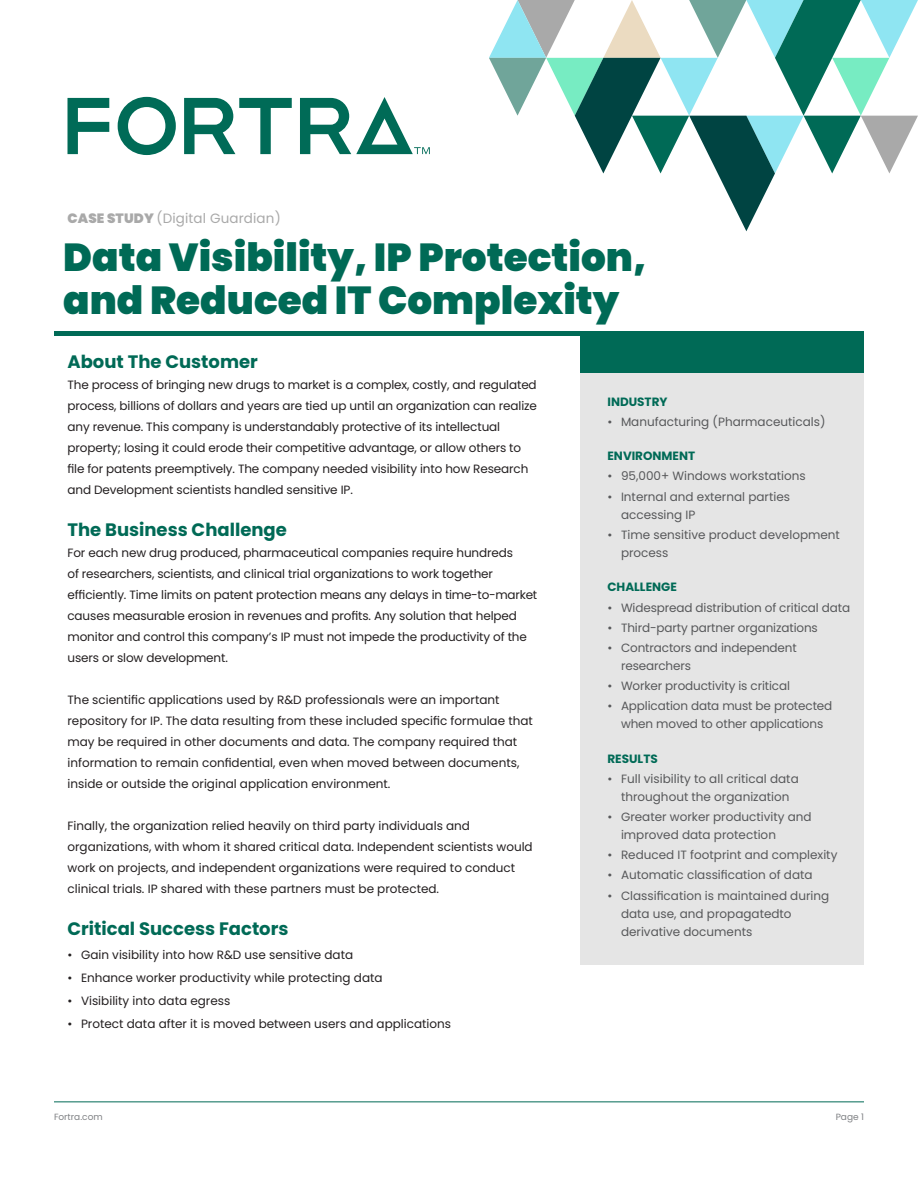
<style>
.page{position:relative;width:918px;height:1188px;background:#fff}
.page>*{position:absolute;margin:0;border:0;box-sizing:border-box;transform-origin:0 0}
.Headline{font:900 39px "Poppins";color:#006a56}
.Body_-_Subhead{font:700 18px "Poppins";color:#006a56}
.t1{font:13.5px "Poppins";letter-spacing:.01em;color:#a9a9a9}
.Body_-_Copy{font:12px/21px "Poppins";letter-spacing:-.01em;color:#231f20}
.t2{font:12px/18px "Poppins";color:#57585a}
.Sidebar_-_Subhead{font:700 12px "Poppins";color:#006a56}
.t3{font:9px "Poppins";color:#808285}
.s1{font-weight:900}
</style>
<div class="page">
<hr style="left:54px;top:331px;width:810px;height:4px;background:#006a56">
<svg style="left:489px;top:0;width:429px;height:231px"></svg>
<hr style="left:54px;top:1101px;width:810px;height:1px;background:#006a56">
<svg style="left:68px;top:98px;width:41px;height:56px"></svg>
<svg style="left:184px;top:98px;width:108px;height:56px"></svg>
<svg style="left:118px;top:97px;width:58px;height:58px"></svg>
<svg style="left:300px;top:97px;width:130px;height:57px"></svg>
<div style="left:580px;top:372px;width:284px;height:592px;background:#e5e5e5"></div>
<div style="left:580px;top:332px;width:284px;height:41px;background:#006a56"></div>
<p class="t1" style="left:68px;top:210px;width:215px"><span class="s1">CASE STUDY</span> (Digital Guardian)</p>
<p class="Headline" style="left:63px;top:234px;width:585px">Data Visibility, IP Protection,</p>
<p class="Headline" style="left:63px;top:278px;width:558px">and Reduced IT Complexity</p>
<p class="Body_-_Subhead" style="left:68px;top:352px;width:192px">About The Customer</p>
<p class="Body_-_Copy" style="left:68px;top:375px;width:471px">The process of bringing new drugs to market is a complex, costly, and regulated process, billions of dollars and years are tied up until an organization can realize any revenue. This company is understandably protective of its intellectual property; losing it could erode their competitive advantage, or allow others to file for patents preemptively. The company needed visibility into how Research and Development scientists handled sensitive IP.</p>
<p class="Body_-_Subhead" style="left:68px;top:520px;width:221px">The Business Challenge</p>
<p class="Body_-_Copy" style="left:68px;top:543px;width:471px">For each new drug produced, pharmaceutical companies require hundreds<br>of researchers, scientists, and clinical trial organizations to work together efficiently. Time limits on patent protection means any delays in time-to-market causes measurable erosion in revenues and profits. Any solution that helped monitor and control this company’s IP must not impede the productivity of the users or slow development.</p>
<p class="Body_-_Copy" style="left:68px;top:690px;width:467px">The scientific applications used by R&amp;D professionals were an important repository for IP. The data resulting from these included specific formulae that may be required in other documents and data. The company required that information to remain confidential, even when moved between documents, inside or outside the original application environment.</p>
<p class="Body_-_Copy" style="left:68px;top:816px;width:467px">Finally, the organization relied heavily on third party individuals and organizations, with whom it shared critical data. Independent scientists would work on projects, and independent organizations were required to conduct clinical trials. IP shared with these partners must be protected.</p>
<p class="Body_-_Subhead" style="left:68px;top:919px;width:223px">Critical Success Factors</p>
<p class="Body_-_Copy" style="left:68px;top:944px;width:287px">• Gain visibility into how R&amp;D use sensitive data</p>
<p class="Body_-_Copy" style="left:68px;top:967px;width:317px">• Enhance worker productivity while protecting data</p>
<p class="Body_-_Copy" style="left:68px;top:990px;width:164px">• Visibility into data egress</p>
<p class="Body_-_Copy" style="left:68px;top:1013px;width:385px">• Protect data after it is moved between users and applications</p>
<p class="Sidebar_-_Subhead" style="left:608px;top:394px;width:62px">INDUSTRY</p>
<p class="t2" style="left:608px;top:413px;width:220px">• Manufacturing (Pharmaceuticals)</p>
<p class="Sidebar_-_Subhead" style="left:608px;top:449px;width:89px">ENVIRONMENT</p>
<p class="t2" style="left:608px;top:467px;width:200px">• 95,000+ Windows workstations</p>
<p class="t2" style="left:621px;top:487px;width:171px;text-indent:-14px">• Internal and external parties accessing IP</p>
<p class="t2" style="left:621px;top:526px;width:220px;text-indent:-14px">• Time sensitive product development process</p>
<p class="Sidebar_-_Subhead" style="left:608px;top:580px;width:71px">CHALLENGE</p>
<p class="t2" style="left:608px;top:598px;width:244px">• Widespread distribution of critical data</p>
<p class="t2" style="left:608px;top:619px;width:212px">• Third-party partner organizations</p>
<p class="t2" style="left:621px;top:639px;width:177px;text-indent:-14px">• Contractors and independent researchers</p>
<p class="t2" style="left:608px;top:677px;width:184px">• Worker productivity is critical</p>
<p class="t2" style="left:608px;top:697px;width:226px;text-align:center">• Application data must be protected when moved to other applications</p>
<p class="Sidebar_-_Subhead" style="left:608px;top:752px;width:52px">RESULTS</p>
<p class="t2" style="left:608px;top:770px;width:193px;text-align:center">• Full visibility to all critical data throughout the organization</p>
<p class="t2" style="left:621px;top:808px;width:192px;text-indent:-14px">• Greater worker productivity and improved data protection</p>
<p class="t2" style="left:608px;top:846px;width:231px">• Reduced IT footprint and complexity</p>
<p class="t2" style="left:608px;top:866px;width:207px">• Automatic classification of data</p>
<p class="t2" style="left:621px;top:886px;width:210px;text-indent:-14px">• Classification is maintained during data use, and propagatedto derivative documents</p>
<p class="t3" style="left:54px;top:1112px;width:50px">Fortra.com</p>
<p class="t3" style="left:836px;top:1112px;width:30px">Page 1</p>
</div>
